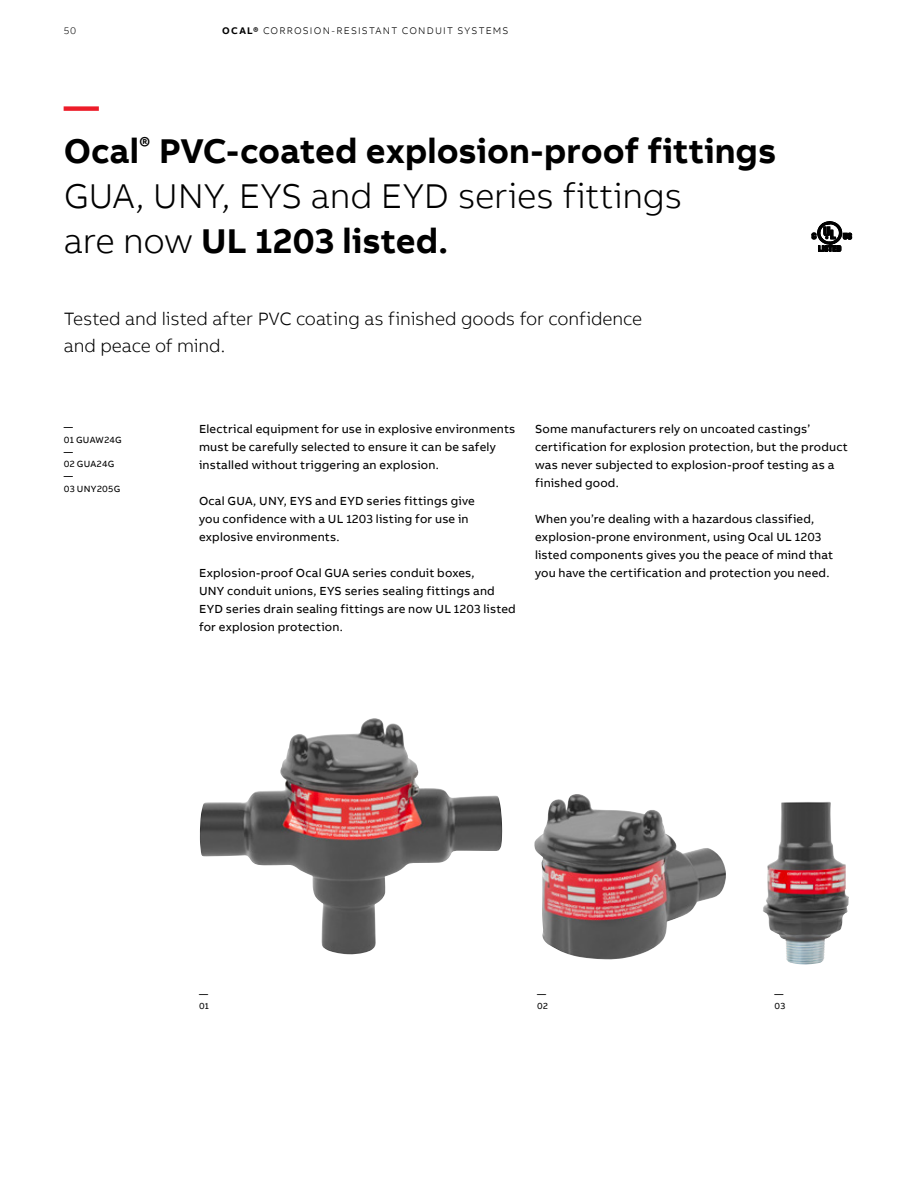
<style>
.page{position:relative;width:918px;height:1188px;background:#fff}
.page>*{position:absolute;margin:0;border:0;box-sizing:border-box;transform-origin:0 0}
.t1{font:700 35.25px/45px "AB Bvoice";color:#000}
.t2{font:300 18.3px/27px "AB Bvoice";letter-spacing:-.005em;color:#000}
.t3{font:12px/18px "AB Bvoice";letter-spacing:.015em;color:#000}
.t4{font:300 9.9px "AB Bvoice";letter-spacing:.12em;color:#000}
.t5{font:9.15px/12.3px "AB Bvoice";letter-spacing:.03em;color:#000}
.t6{font:9px/12px "AB Bvoice";color:#000}
.s1{font-weight:700}
.s2{color:#ed1c29}
.s3{font-weight:300}
</style>
<div class="page">
<img style="left:534px;top:794px;width:192px;height:166px">
<img style="left:763px;top:802px;width:86px;height:163px">
<img style="left:200px;top:718px;width:302px;height:237px">
<svg style="left:812px;top:221px;width:40px;height:31px"></svg>
<p class="t4" style="left:64px;top:24px;width:14px">50</p>
<p class="t4" style="left:222px;top:24px;width:288px"><span class="s1">OCAL®</span> CORROSION-RESISTANT CONDUIT SYSTEMS</p>
<h1 class="t1" style="left:64px;top:83px;width:714px"><span class="s2">—<br></span>Ocal<sup>®</sup> PVC-coated explosion-proof fittings<br><span class="s3">GUA, UNY, EYS and EYD series fittings<br>are now</span> UL 1203 listed.</h1>
<h2 class="t2" style="left:64px;top:305px;width:580px">Tested and listed after PVC coating as finished goods for confidence and peace of mind.</h2>
<p class="t5" style="left:64px;top:421px;width:60px">—<br>01 GUAW24G —<br>02 GUA24G —<br>03 UNY205G</p>
<p class="t3" style="left:199px;top:420px;width:318px">Electrical equipment for use in explosive environments must be carefully selected to ensure it can be safely installed without triggering an explosion.</p>
<p class="t3" style="left:199px;top:492px;width:277px">Ocal GUA, UNY, EYS and EYD series fittings give you confidence with a UL 1203 listing for use in explosive environments.</p>
<p class="t3" style="left:199px;top:564px;width:318px">Explosion-proof Ocal GUA series conduit boxes,<br>UNY conduit unions, EYS series sealing fittings and EYD series drain sealing fittings are now UL 1203 listed for explosion protection.</p>
<p class="t3" style="left:535px;top:420px;width:314px">Some manufacturers rely on uncoated castings’ certification for explosion protection, but the product was never subjected to explosion-proof testing as a finished good.</p>
<p class="t3" style="left:535px;top:510px;width:299px">When you’re dealing with a hazardous classified, explosion-prone environment, using Ocal UL 1203 listed components gives you the peace of mind that you have the certification and protection you need.</p>
<p class="t6" style="left:199px;top:988px;width:11px">—<br>01</p>
<p class="t6" style="left:537px;top:988px;width:12px">—<br>02</p>
<p class="t6" style="left:775px;top:988px;width:12px">—<br>03</p>
</div>
